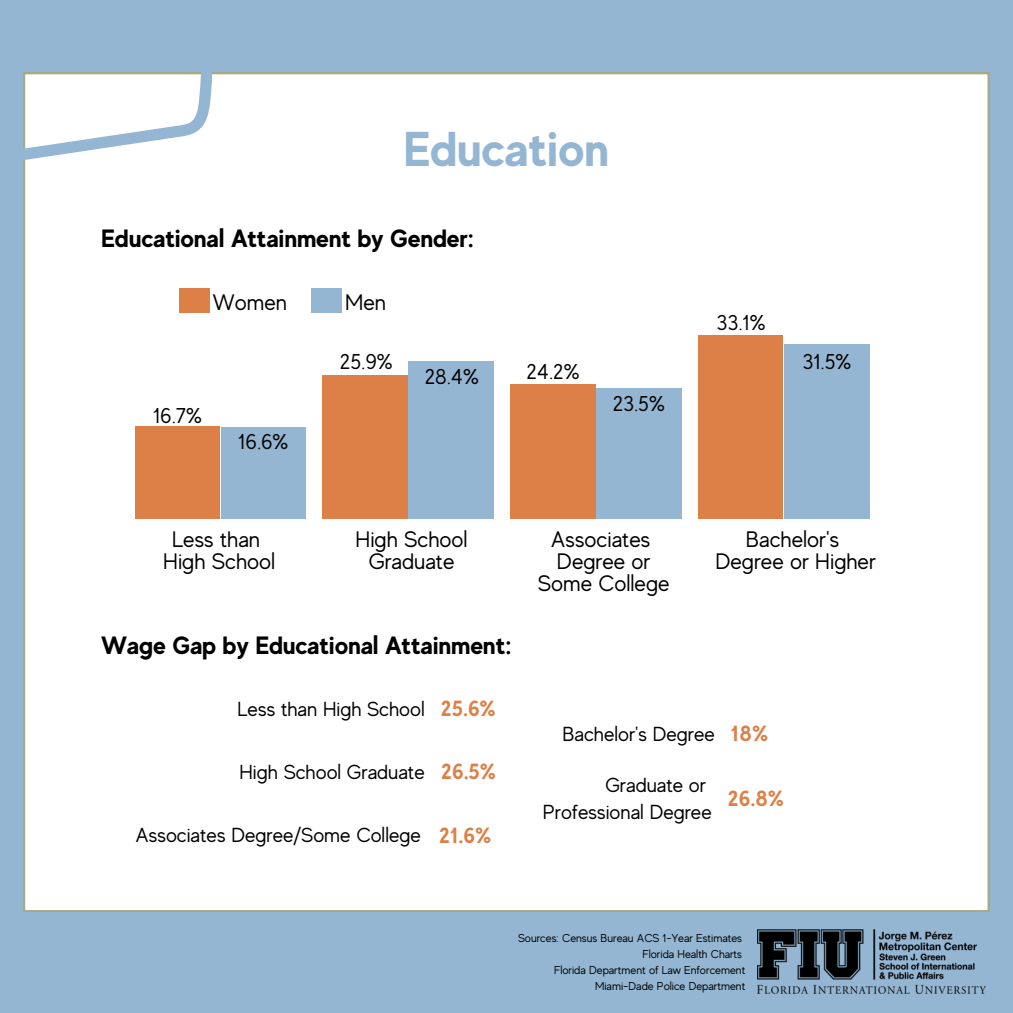
<style>
.page{position:relative;width:1013px;height:1013px;background:#fff}
.page>*{position:absolute;margin:0;border:0;box-sizing:border-box;transform-origin:0 0}
.t1{font:700 48.75px "MADE Evolve Sans";color:#94b6d2}
.t2{font:700 25px "MADE Evolve Sans";color:#000}
.t3{font:22.38px/22.4px "MADE Evolve Sans";color:#000;text-align:center}
.t4{font:700 22px "MADE Evolve Sans";color:#dd8047}
.t5{font:21.38px "MADE Evolve Sans";color:#000}
.t6{font:20.25px/27px "MADE Evolve Sans";color:#000;text-align:right}
.t7{font:11.5px/16px "MADE Evolve Sans";color:#000;text-align:right}
.s1{font-weight:700;font-size:22px;color:#dd8047}
</style>
<div class="page">
<div style="left:0;top:0;width:1012px;height:1012px;background:#94b6d2"></div>
<div style="left:23px;top:72px;width:966px;height:839px;background:#fff"></div>
<svg style="left:23px;top:72px;width:191px;height:107px;background:#eef3f5"></svg>
<div style="left:135px;top:426px;width:84px;height:93px;background:#dd8047"></div>
<div style="left:323px;top:375px;width:84px;height:144px;background:#dd8047"></div>
<div style="left:510px;top:385px;width:85px;height:134px;background:#dd8047"></div>
<div style="left:698px;top:335px;width:85px;height:184px;background:#dd8047"></div>
<div style="left:221px;top:427px;width:85px;height:92px;background:#94b6d2"></div>
<div style="left:409px;top:361px;width:84px;height:158px;background:#94b6d2"></div>
<div style="left:596px;top:389px;width:85px;height:130px;background:#94b6d2"></div>
<div style="left:784px;top:344px;width:85px;height:175px;background:#94b6d2"></div>
<div style="left:179px;top:289px;width:30px;height:24px;background:#dd8047"></div>
<div style="left:311px;top:289px;width:30px;height:24px;background:#94b6d2"></div>
<img style="left:757px;top:929px;width:228px;height:64px">
<h1 class="t1" style="left:403px;top:121px;width:207px">Education</h1>
<p class="t2" style="left:101px;top:224px;width:375px">Educational Attainment by Gender:</p>
<p class="t3" style="left:213px;top:291px;width:76px">Women</p>
<p class="t3" style="left:345px;top:291px;width:42px">Men</p>
<p class="t5" style="left:153px;top:403px;width:50px">16.7%</p>
<p class="t5" style="left:238px;top:430px;width:52px">16.6%</p>
<p class="t5" style="left:340px;top:350px;width:54px">25.9%</p>
<p class="t5" style="left:425px;top:365px;width:55px">28.4%</p>
<p class="t5" style="left:526px;top:360px;width:54px">24.2%</p>
<p class="t5" style="left:612px;top:392px;width:53px">23.5%</p>
<p class="t5" style="left:716px;top:311px;width:50px">33.1%</p>
<p class="t5" style="left:802px;top:350px;width:50px">31.5%</p>
<p class="t3" style="left:163px;top:528px;width:113px">Less than<br>High School</p>
<p class="t3" style="left:355px;top:528px;width:113px">High School<br>Graduate</p>
<p class="t3" style="left:538px;top:528px;width:133px">Associates<br>Degree or<br>Some College</p>
<p class="t3" style="left:715px;top:528px;width:162px">Bachelor's<br>Degree or Higher</p>
<p class="t2" style="left:101px;top:630px;width:412px">Wage Gap by Educational Attainment:</p>
<p class="t6" style="left:237px;top:695px;width:260px">Less than High School <span class="s1">25.6%</span></p>
<p class="t6" style="left:239px;top:758px;width:258px">High School Graduate <span class="s1">26.5%</span></p>
<p class="t6" style="left:135px;top:821px;width:357px">Associates Degree/Some College <span class="s1">21.6%</span></p>
<p class="t6" style="left:562px;top:720px;width:207px">Bachelor's Degree <span class="s1">18%</span></p>
<p class="t6" style="left:543px;top:771px;width:170px">Graduate or<br>Professional Degree</p>
<p class="t4" style="left:727px;top:785px;width:58px">26.8%</p>
<p class="t7" style="left:518px;top:930px;width:229px">Sources: Census Bureau ACS 1-Year Estimates Florida Health Charts<br>Florida Department of Law Enforcement Miami-Dade Police Department</p>
</div>
